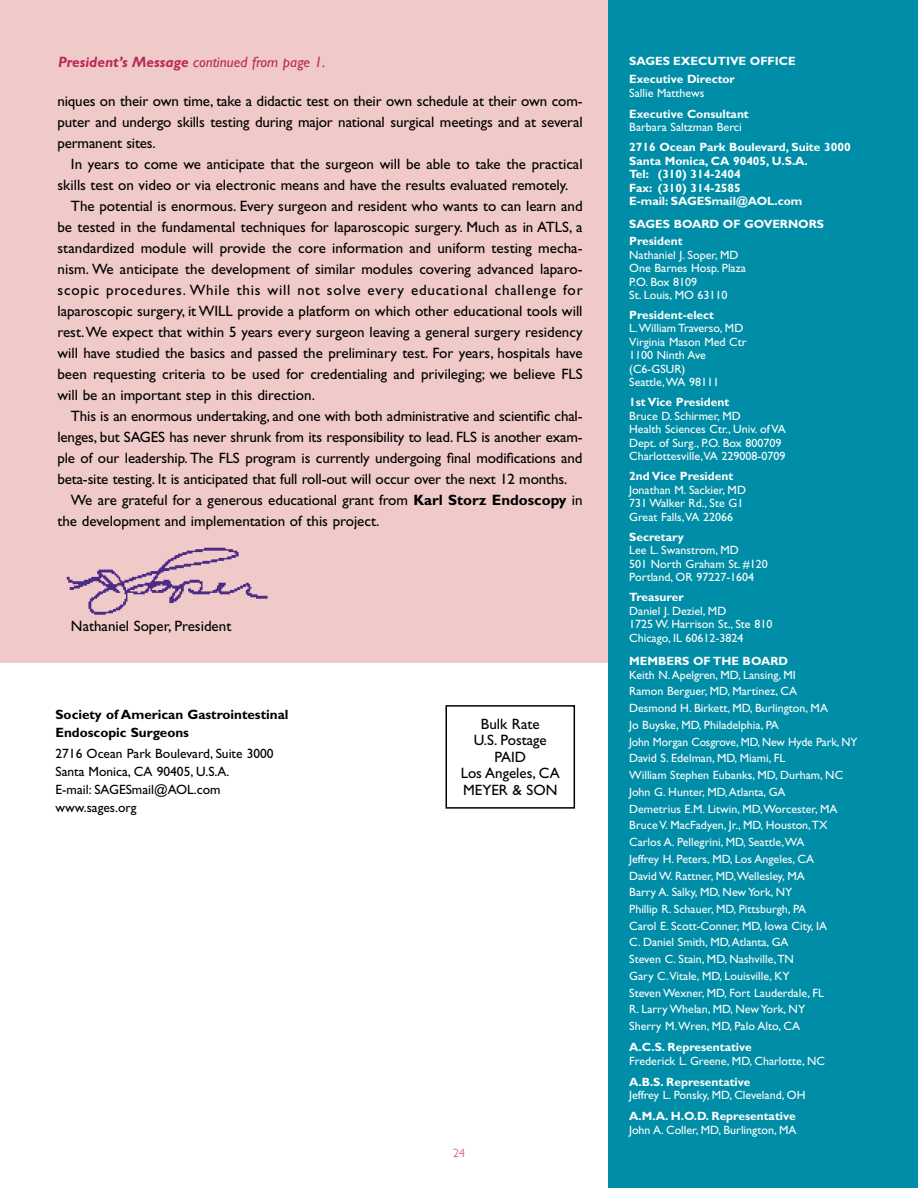
<style>
.page{position:relative;width:918px;height:1188px;background:#fff}
.page>*{position:absolute;margin:0;border:0;box-sizing:border-box;transform-origin:0 0}
.t1{font:15px/16.5px "Gill Sans";color:#000;text-align:center}
.t2{font:15px "Gill Sans";letter-spacing:.05em;color:#000}
.t3{font:italic 15px "Gill Sans";color:#bc2959}
.t4{font:13.5px/18px "Gill Sans";color:#000}
.t5{font:700 13.5px/18px "Gill Sans";color:#000}
.t6{font:12px/16.8px "Gill Sans";color:#fff}
.t7{font:700 12px/13.5px "Gill Sans";color:#fff}
.t8{font:300 12px "Gill Sans";color:#bc2959}
.s1{font-weight:700}
</style>
<div class="page">
<div style="left:0;top:0;width:614px;height:663px;background:#efcac9"></div>
<div style="left:608px;top:0;width:310px;height:1188px;background:#008da7"></div>
<div style="left:446px;top:705px;width:129px;height:104px;border:2px solid #000"></div>
<img style="left:66px;top:547px;width:202px;height:68px">
<p class="t3" style="left:58px;top:57px;width:269px"><span class="s1">President’s Message</span> continued from page 1.</p>
<p class="t1" style="left:57px;top:92px;width:527px;line-height:21px;text-align:justify">niques on their own time, take a didactic test on their own schedule at their own com&shy;puter and undergo skills testing during major national surgical meetings and at several permanent sites.</p>
<p class="t1" style="left:71px;top:157px;width:513px">In years to come we anticipate that the surgeon will be able to take the practical</p>
<p class="t1" style="left:57px;top:178px;width:512px">skills test on video or via electronic means and have the results evaluated remotely.</p>
<p class="t1" style="left:71px;top:199px;width:513px">The potential is enormous. Every surgeon and resident who wants to can learn and</p>
<p class="t1" style="left:57px;top:220px;width:527px">be tested in the fundamental techniques for laparoscopic surgery. Much as in ATLS, a</p>
<p class="t1" style="left:57px;top:241px;width:527px">standardized module will provide the core information and uniform testing mecha-</p>
<p class="t1" style="left:57px;top:262px;width:527px">nism. We anticipate the development of similar modules covering advanced laparo-</p>
<p class="t2" style="left:57px;top:285px;width:527px">scopic procedures. While this will not solve every educational challenge for</p>
<p class="t1" style="left:57px;top:304px;width:527px">laparoscopic surgery, it WILL provide a platform on which other educational tools will</p>
<p class="t1" style="left:57px;top:325px;width:527px">rest.We expect that within 5 years every surgeon leaving a general surgery residency</p>
<p class="t1" style="left:57px;top:346px;width:527px">will have studied the basics and passed the preliminary test. For years, hospitals have</p>
<p class="t1" style="left:57px;top:367px;width:527px">been requesting criteria to be used for credentialing and privileging; we believe FLS</p>
<p class="t1" style="left:57px;top:388px;width:259px">will be an important step in this direction.</p>
<p class="t1" style="left:71px;top:409px;width:513px">This is an enormous undertaking, and one with both administrative and scientific chal-</p>
<p class="t1" style="left:57px;top:430px;width:527px">lenges, but SAGES has never shrunk from its responsibility to lead. FLS is another exam-</p>
<p class="t1" style="left:57px;top:451px;width:527px">ple of our leadership. The FLS program is currently undergoing final modifications and</p>
<p class="t1" style="left:57px;top:472px;width:511px">beta-site testing. It is anticipated that full roll-out will occur over the next 12 months.</p>
<p class="t1" style="left:71px;top:493px;width:513px">We are grateful for a generous educational grant from <span class="s1">Karl Storz Endoscopy</span> in</p>
<p class="t1" style="left:57px;top:514px;width:323px">the development and implementation of this project.</p>
<p class="t1" style="left:71px;top:619px;width:162px">Nathaniel Soper, President</p>
<p class="t5" style="left:56px;top:707px;width:235px">Society of American Gastrointestinal<br>Endoscopic Surgeons</p>
<p class="t4" style="left:56px;top:746px;width:220px">2716 Ocean Park Boulevard, Suite 3000<br>Santa Monica, CA 90405, U.S.A.<br>E-mail: SAGESmail@AOL.com www.sages.org</p>
<p class="t1" style="left:461px;top:717px;width:101px">Bulk Rate<br>U.S. Postage<br>PAID<br>Los Angeles, CA<br>MEYER &amp; SON</p>
<p class="t8" style="left:453px;top:1149px;width:13px">24</p>
<p class="t7" style="left:629px;top:54px;width:168px;line-height:17.9px">SAGES EXECUTIVE OFFICE<br>Executive Director</p>
<p class="t6" style="left:629px;top:85px;width:77px">Sallie Matthews</p>
<p class="t7" style="left:629px;top:108px;width:121px">Executive Consultant</p>
<p class="t6" style="left:629px;top:120px;width:114px">Barbara Saltzman Berci</p>
<p class="t7" style="left:629px;top:142px;width:223px">2716 Ocean Park Boulevard, Suite 3000<br>Santa Monica, CA 90405, U.S.A.<br>Tel: (310) 314-2404<br>Fax: (310) 314-2585<br>E-mail: SAGESmail@AOL.com</p>
<p class="t7" style="left:629px;top:217px;width:196px;line-height:16.8px">SAGES BOARD OF GOVERNORS<br>President</p>
<p class="t6" style="left:629px;top:249px;width:118px;line-height:13.5px">Nathaniel J. Soper, MD<br>One Barnes Hosp. Plaza<br>P.O. Box 8109<br>St. Louis, MO 63110</p>
<p class="t7" style="left:629px;top:310px;width:86px">President-elect</p>
<p class="t6" style="left:629px;top:323px;width:119px;line-height:13.5px">L.William Traverso, MD<br>Virginia Mason Med Ctr<br>1100 Ninth Ave (C6-GSUR)<br>Seattle,WA 98111</p>
<p class="t7" style="left:629px;top:397px;width:102px">1st Vice President</p>
<p class="t6" style="left:629px;top:411px;width:158px;line-height:13.5px">Bruce D. Schirmer, MD<br>Health Sciences Ctr., Univ. of VA<br>Dept. of Surg., P.O. Box 800709<br>Charlottesville,VA 229008-0709</p>
<p class="t7" style="left:629px;top:471px;width:106px">2nd Vice President</p>
<p class="t6" style="left:629px;top:484px;width:118px;line-height:13.5px">Jonathan M. Sackier, MD<br>731 Walker Rd., Ste G1<br>Great Falls,VA 22066</p>
<p class="t7" style="left:629px;top:531px;width:56px">Secretary</p>
<p class="t6" style="left:629px;top:545px;width:140px;line-height:13.5px">Lee L. Swanstrom, MD<br>501 North Graham St. #120<br>Portland, OR 97227-1604</p>
<p class="t7" style="left:629px;top:592px;width:56px">Treasurer</p>
<p class="t6" style="left:629px;top:605px;width:145px;line-height:13.5px">Daniel J. Deziel, MD<br>1725 W. Harrison St., Ste 810<br>Chicago, IL 60612-3824</p>
<p class="t7" style="left:629px;top:656px;width:160px">MEMBERS OF THE BOARD</p>
<p class="t6" style="left:629px;top:668px;width:230px">Keith N.Apelgren, MD, Lansing, MI<br>Ramon Berguer, MD, Martinez, CA<br>Desmond H. Birkett, MD, Burlington, MA<br>Jo Buyske, MD, Philadelphia, PA<br>John Morgan Cosgrove, MD, New Hyde Park, NY David S. Edelman, MD, Miami, FL<br>William Stephen Eubanks, MD, Durham, NC John G. Hunter, MD,Atlanta, GA<br>Demetrius E.M. Litwin, MD,Worcester, MA Bruce V. MacFadyen, Jr., MD, Houston,TX Carlos A. Pellegrini, MD, Seattle,WA<br>Jeffrey H. Peters, MD, Los Angeles, CA<br>David W. Rattner, MD,Wellesley, MA<br>Barry A. Salky, MD, New York, NY<br>Phillip R. Schauer, MD, Pittsburgh, PA<br>Carol E. Scott-Conner, MD, Iowa City, IA<br>C. Daniel Smith, MD,Atlanta, GA<br>Steven C. Stain, MD, Nashville,TN<br>Gary C.Vitale, MD, Louisville, KY<br>Steven Wexner, MD, Fort Lauderdale, FL<br>R. Larry Whelan, MD, New York, NY<br>Sherry M.Wren, MD, Palo Alto, CA</p>
<p class="t7" style="left:629px;top:1042px;width:124px">A.C.S. Representative</p>
<p class="t6" style="left:629px;top:1054px;width:197px">Frederick L. Greene, MD, Charlotte, NC</p>
<p class="t7" style="left:629px;top:1076px;width:123px">A.B.S. Representative</p>
<p class="t6" style="left:629px;top:1088px;width:178px">Jeffrey L. Ponsky, MD, Cleveland, OH</p>
<p class="t7" style="left:629px;top:1111px;width:168px">A.M.A. H.O.D. Representative</p>
<p class="t6" style="left:629px;top:1123px;width:169px">John A. Coller, MD, Burlington, MA</p>
</div>
